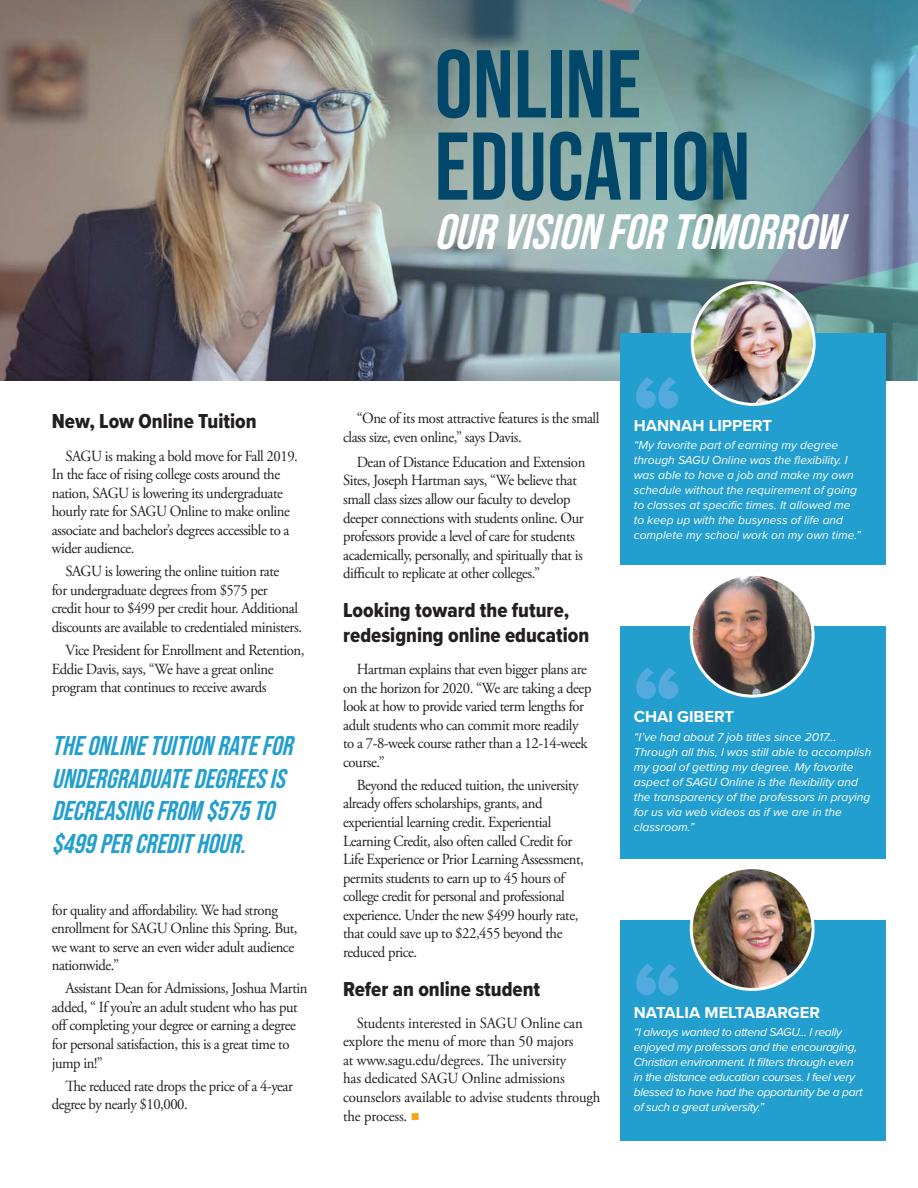
<style>
.page{position:relative;width:918px;height:1188px;background:#fff}
.page>*{position:absolute;margin:0;border:0;box-sizing:border-box;transform-origin:0 0}
.t1{font:96px "Bebas Neue";color:#004769}
.t2{font:900 90px "Proxima Nova";color:#54aadf}
.t3{font:italic 49.35px "Bebas Neue";color:#fff}
.t4{font:italic 27px/32.4px "Bebas Neue";color:#229ecf}
.t5{font:21px/25.2px "Proxima Nova Cond Extrabld";color:#231f20}
.t6{font:700 16.5px "Proxima Nova";color:#fff}
.t7{font:15.45px/18.6px "Adobe Garamond Pro";letter-spacing:-.03em;color:#231f20;scale:.95 1}
.t8{font:15.45px/18.6px "Adobe Garamond Pro";letter-spacing:-.01em;color:#231f20;scale:.95 1}
.t9{font:italic 12px/15px "Proxima Nova";color:#fff}
.t10{font:italic 12px/15px "Proxima Nova";letter-spacing:-.025em;color:#fff}
.s1{color:#f9a51b}
</style>
<div class="page">
<img style="left:0;top:0;width:918px;height:381px">
<div style="left:620px;top:333px;width:266px;height:232px;background:#229ecf"></div>
<div style="left:620px;top:626px;width:266px;height:233px;background:#229ecf"></div>
<div style="left:620px;top:920px;width:266px;height:221px;background:#229ecf"></div>
<img style="left:694px;top:283px;width:119px;height:121px">
<div style="left:691px;top:281px;width:125px;height:125px;border:3px solid #fff;border-radius:50%"></div>
<img style="left:691px;top:574px;width:122px;height:122px;border-radius:61px">
<div style="left:690px;top:573px;width:125px;height:125px;border:3px solid #fff;border-radius:50%"></div>
<img style="left:691px;top:868px;width:122px;height:121px;border-radius:61px">
<div style="left:690px;top:866px;width:125px;height:125px;border:3px solid #fff;border-radius:50%"></div>
<p class="t1" style="left:435px;top:30px;width:208px">ONLINE</p>
<p class="t1" style="left:435px;top:112px;width:317px">EDUCATION</p>
<p class="t3" style="left:435px;top:204px;width:422px">OURVISIONFORTOMORROW</p>
<p class="t5" style="left:52px;top:409px;width:206px">New, Low Online Tuition</p>
<p class="t7" style="left:52px;top:447px;width:261px;text-indent:14px">SAGU is making a bold move for Fall 2019.<br>In the face of rising college costs around the nation, SAGU is lowering its undergraduate hourly rate for SAGU Online to make online associate and bachelor’s degrees accessible to a wider audience.</p>
<p class="t7" style="left:52px;top:563px;width:265px;text-indent:14px">SAGU is lowering the online tuition rate<br>for undergraduate degrees from $575 per<br>credit hour to $499 per credit hour. Additional discounts are available to credentialed ministers.</p>
<p class="t7" style="left:52px;top:641px;width:267px;text-indent:14px">Vice President for Enrollment and Retention,<br>Eddie Davis, says, “We have a great online program that continues to receive awards</p>
<p class="t4" style="left:52px;top:730px;width:249px">THEONLINETUITIONRATEFOR<br>UNDERGRADUATEDEGREESIS<br>DECREASINGFROM $575TO $499PERCREDITHOUR.</p>
<p class="t7" style="left:52px;top:901px;width:260px">for quality and affordability. We had strong enrollment for SAGU Online this Spring. But, we want to serve an even wider adult audience nationwide.”</p>
<p class="t7" style="left:52px;top:980px;width:271px;text-indent:14px">Assistant Dean for Admissions, Joshua Martin added, “ If you’re an adult student who has put off completing your degree or earning a degree for personal satisfaction, this is a great time to jump in!”</p>
<p class="t7" style="left:52px;top:1077px;width:255px;text-indent:14px">The reduced rate drops the price of a 4-year degree by nearly $10,000.</p>
<p class="t7" style="left:343px;top:409px;width:271px;text-indent:14px">“One of its most attractive features is the small class size, even online,” says Davis.</p>
<p class="t7" style="left:343px;top:453px;width:256px;text-indent:14px">Dean of Distance Education and Extension Sites, Joseph Hartman says, “We believe that small class sizes allow our faculty to develop deeper connections with students online. Our professors provide a level of care for students academically, personally, and spiritually that is difficult to replicate at other colleges.”</p>
<p class="t5" style="left:343px;top:597px;width:248px">Looking toward the future, redesigning online education</p>
<p class="t7" style="left:343px;top:660px;width:263px;text-indent:14px">Hartman explains that even bigger plans are on the horizon for 2020. “We are taking a deep look at how to provide varied term lengths for adult students who can commit more readily to a 7-8-week course rather than a 12-14-week course.”</p>
<p class="t7" style="left:343px;top:776px;width:255px;text-indent:14px">Beyond the reduced tuition, the university already offers scholarships, grants, and experiential learning credit. Experiential Learning Credit, also often called Credit for Life Experience or Prior Learning Assessment, permits students to earn up to 45 hours of college credit for personal and professional experience. Under the new $499 hourly rate, that could save up to $22,455 beyond the reduced price.</p>
<p class="t5" style="left:343px;top:976px;width:198px">Refer an online student</p>
<p class="t8" style="left:343px;top:1014px;width:272px;text-indent:14px">Students interested in SAGU Online can explore the menu of more than 50 majors<br>at www.sagu.edu/degrees. The university<br>has dedicated SAGU Online admissions counselors available to advise students through the process. <span class="s1">■</span></p>
<p class="t2" style="left:634px;top:341px;width:49px">“</p>
<p class="t6" style="left:634px;top:413px;width:140px">HANNAH LIPPERT</p>
<p class="t9" style="left:634px;top:437px;width:229px">“My favorite part of earning my degree through SAGU Online was the flexibility. I was able to have a job and make my own schedule without the requirement of going to classes at specific times. It allowed me to keep up with the busyness of life and complete my school work on my own time.”</p>
<p class="t2" style="left:634px;top:632px;width:49px">“</p>
<p class="t6" style="left:634px;top:704px;width:102px">CHAI GIBERT</p>
<p class="t9" style="left:634px;top:729px;width:239px">“I’ve had about 7 job titles since 2017...<br>Through all this, I was still able to accomplish my goal of getting my degree. My favorite aspect of SAGU Online is the flexibility and the transparency of the professors in praying for us via web videos as if we are in the classroom.”</p>
<p class="t2" style="left:634px;top:928px;width:49px">“</p>
<p class="t6" style="left:634px;top:1000px;width:188px">NATALIA MELTABARGER</p>
<p class="t10" style="left:634px;top:1024px;width:230px">“I always wanted to attend SAGU... I really enjoyed my professors and the encouraging, Christian environment. It filters through even in the distance education courses. I feel very blessed to have had the opportunity be a part of such a great university.”</p>
</div>
